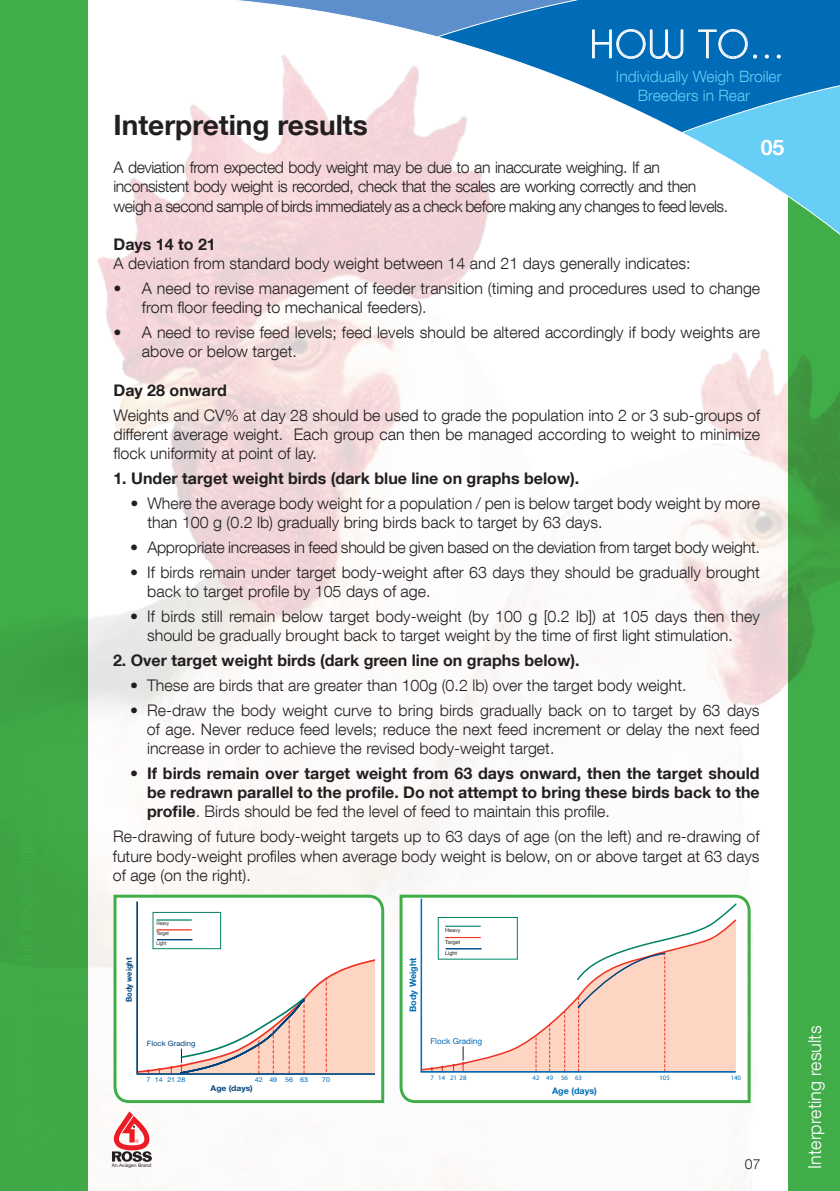
<style>
.page{position:relative;width:840px;height:1191px;background:#fff}
.page>*{position:absolute;margin:0;border:0;box-sizing:border-box;transform-origin:0 0}
.t1{font:300 39.8px "Bauhaus";color:#fff}
.t2{font:700 28px "Helvetica Neue LT Com";color:#231f20}
.t3{font:700 21.2px "Helvetica Neue LT Com";color:#fff}
.t4{font:300 18px "Helvetica Neue LT Com";color:#fff}
.t5{font:300 16px/19.2px "Helvetica Neue LT Com";color:#231f20}
.t6{font:700 16px/19.2px "Helvetica Neue LT Com";color:#231f20;text-align:justify}
.t7{font:300 16px/19.2px "Helvetica Neue LT Com";letter-spacing:-.03em;color:#231f20}
.t8{font:300 16px "Helvetica Neue LT Com";letter-spacing:-.02em;color:#231f20}
.t9{font:300 15.6px/18.8px "Helvetica Neue LT Com";color:#67cef6}
.t10{font:300 14px "Helvetica Neue LT Com";color:#231f20}
.t11{font:700 9px "Helvetica Neue";color:#006bb7}
.t12{font:8.2px "Helvetica Neue";color:#006bb7}
.t13{font:700 8px "Helvetica Neue";color:#00447c;scale:.94 1}
.t14{font:700 8px "Helvetica Neue";color:#00447c;scale:1.06 1}
.t15{font:7.2px "Helvetica Neue";color:#00447c;scale:1.06 1}
.t16{font:6.8px "Helvetica Neue LT Com";color:#006bb7}
.t17{font:6.8px "Helvetica Neue LT Com";color:#006bb7;scale:1.06 1}
.t18{font:5.4px/9.8px "Helvetica Neue";color:#231f20;text-align:justify;scale:.85 1}
.t19{font:5.4px/11.2px "Helvetica Neue";color:#231f20;text-align:justify}
.t20{font:5px "Helvetica Neue LT Com";color:#231f20}
.s1{font-weight:300}
</style>
<div class="page">
<img style="left:88px;top:0;width:700px;height:1186px">
<svg style="left:788px;top:249px;width:51px;height:942px;fill:#41ad49"></svg>
<div style="left:0;top:0;width:88px;height:1191px;background:#41ad49"></div>
<svg style="left:237px;top:0;width:602px;height:249px"></svg>
<svg style="left:237px;top:0;width:446px;height:59px"></svg>
<svg style="left:697px;top:28px;width:60px;height:31px"></svg>
<svg style="left:764px;top:54px;width:5px;height:5px"></svg>
<svg style="left:775px;top:54px;width:5px;height:5px"></svg>
<svg style="left:112px;top:893px;width:273px;height:211px"></svg>
<svg style="left:398px;top:893px;width:353px;height:211px"></svg>
<hr style="left:136px;top:901px;width:2px;height:172px;background:#00447c">
<div style="left:153px;top:912px;width:68px;height:37px;background:#fff;border:1px solid #008266"></div>
<hr style="left:156px;top:919px;width:35px;height:1px;background:#008266">
<svg style="left:135px;top:921px;width:239px;height:153px"></svg>
<div style="left:421px;top:898px;width:314px;height:173px;background:#fff"></div>
<svg style="left:419px;top:918px;width:145px;height:153px"></svg>
<svg style="left:535px;top:1035px;width:1px;height:36px"></svg>
<svg style="left:549px;top:1024px;width:1px;height:47px"></svg>
<hr style="left:420px;top:898px;width:2px;height:173px;background:#006bb7">
<svg style="left:452px;top:1063px;width:2px;height:8px"></svg>
<svg style="left:441px;top:1065px;width:2px;height:6px"></svg>
<svg style="left:430px;top:1067px;width:3px;height:4px"></svg>
<hr style="left:420px;top:1071px;width:315px;height:1px;background:#006bb7">
<svg style="left:461px;top:1046px;width:3px;height:25px"></svg>
<svg style="left:564px;top:902px;width:173px;height:170px"></svg>
<div style="left:437px;top:917px;width:80px;height:42px;background:#fff;border:1px solid #008266"></div>
<hr style="left:445px;top:937px;width:35px;height:1px;background:#ee3224">
<hr style="left:445px;top:925px;width:35px;height:1px;background:#008266">
<hr style="left:445px;top:948px;width:36px;height:1px;background:#00447c">
<svg style="left:112px;top:1111px;width:40px;height:50px"></svg>
<h1 class="t1" style="left:589px;top:21px;width:196px">HOW TO...</h1>
<p class="t9" style="left:637px;top:67px;width:145px;text-indent:-22px">Individually Weigh Broiler<br>Breeders in Rear</p>
<h3 class="t3" style="left:760px;top:134px;width:25px">05</h3>
<h2 class="t2" style="left:113px;top:107px;width:256px">Interpreting results</h2>
<p class="t7" style="left:113px;top:158px;width:616px">A deviation from expected body weight may be due to an inaccurate weighing. If an inconsistent body weight is recorded, check that the scales are working correctly and then weigh a second sample of birds immediately as a check before making any changes to feed levels.</p>
<p class="t6" style="left:113px;top:234px;width:104px">Days 14 to 21</p>
<p class="t5" style="left:113px;top:254px;width:578px">A deviation from standard body weight between 14 and 21 days generally indicates:</p>
<p class="t5" style="left:142px;top:278px;width:619px;text-indent:-28px">• A need to revise management of feeder transition (timing and procedures used to change from floor feeding to mechanical feeders).</p>
<p class="t5" style="left:142px;top:322px;width:619px;text-indent:-28px">• A need to revise feed levels; feed levels should be altered accordingly if body weights are above or below target.</p>
<p class="t6" style="left:113px;top:380px;width:115px">Day 28 onward</p>
<p class="t5" style="left:113px;top:405px;width:648px;text-align:justify">Weights and CV% at day 28 should be used to grade the population into 2 or 3 sub-groups of different average weight. Each group can then be managed according to weight to minimize flock uniformity at point of lay.</p>
<p class="t6" style="left:113px;top:468px;width:467px">1. Under target weight birds (dark blue line on graphs below).</p>
<p class="t5" style="left:147px;top:493px;width:613px;text-indent:-17px">• Where the average body weight for a population / pen is below target body weight by more than 100 g (0.2 lb) gradually bring birds back to target by 63 days.</p>
<p class="t8" style="left:130px;top:537px;width:630px">• Appropriate increases in feed should be given based on the deviation from target body weight.</p>
<p class="t5" style="left:147px;top:562px;width:613px;text-indent:-17px">• If birds remain under target body-weight after 63 days they should be gradually brought back to target profile by 105 days of age.</p>
<p class="t5" style="left:147px;top:606px;width:613px;text-indent:-17px">• If birds still remain below target body-weight (by 100 g [0.2 lb]) at 105 days then they should be gradually brought back to target weight by the time of first light stimulation.</p>
<p class="t6" style="left:113px;top:650px;width:468px">2. Over target weight birds (dark green line on graphs below).</p>
<p class="t5" style="left:130px;top:675px;width:557px">• These are birds that are greater than 100g (0.2 lb) over the target body weight.</p>
<p class="t5" style="left:147px;top:700px;width:614px;text-align:justify;text-indent:-17px">• Re-draw the body weight curve to bring birds gradually back on to target by 63 days of age. Never reduce feed levels; reduce the next feed increment or delay the next feed increase in order to achieve the revised body-weight target.</p>
<p class="t6" style="left:147px;top:763px;width:613px;text-indent:-17px">• If birds remain over target weight from 63 days onward, then the target should be redrawn parallel to the profile. Do not attempt to bring these birds back to the profile<span class="s1">. Birds should be fed the level of feed to maintain this profile.</span></p>
<p class="t5" style="left:113px;top:826px;width:648px;text-align:justify">Re-drawing of future body-weight targets up to 63 days of age (on the left) and re-drawing of future body-weight profiles when average body weight is below, on or above target at 63 days of age (on the right).</p>
<p class="t13" style="left:122px;top:1002px;width:49px;rotate:-90deg">Body weight</p>
<p class="t18" style="left:156px;top:918px;width:16px">Heavy Target Light</p>
<p class="t11" style="left:407px;top:1012px;width:56px;rotate:-90deg">Body Weight</p>
<p class="t19" style="left:445px;top:924px;width:17px">Heavy Target Light</p>
<p class="t15" style="left:147px;top:1038px;width:48px">Flock Grading</p>
<p class="t17" style="left:146px;top:1075px;width:38px">7 14 2128</p>
<p class="t17" style="left:269px;top:1075px;width:38px">49 56 63</p>
<p class="t17" style="left:322px;top:1075px;width:9px">70</p>
<p class="t17" style="left:255px;top:1075px;width:9px">42</p>
<p class="t12" style="left:430px;top:1036px;width:53px">Flock Grading</p>
<p class="t16" style="left:430px;top:1073px;width:38px">7 14 21 28</p>
<p class="t16" style="left:546px;top:1073px;width:37px">49 56 63</p>
<p class="t16" style="left:659px;top:1073px;width:12px">105</p>
<p class="t16" style="left:730px;top:1073px;width:12px">140</p>
<p class="t16" style="left:532px;top:1073px;width:8px">42</p>
<p class="t14" style="left:210px;top:1081px;width:41px">Age (days)</p>
<p class="t11" style="left:552px;top:1085px;width:46px">Age (days)</p>
<p class="t20" style="left:112px;top:1162px;width:41px">An Aviagen Brand</p>
<p class="t10" style="left:744px;top:1155px;width:17px">07</p>
<p class="t4" style="left:803px;top:1168px;width:144px;rotate:-90deg">Interpreting results</p>
</div>
